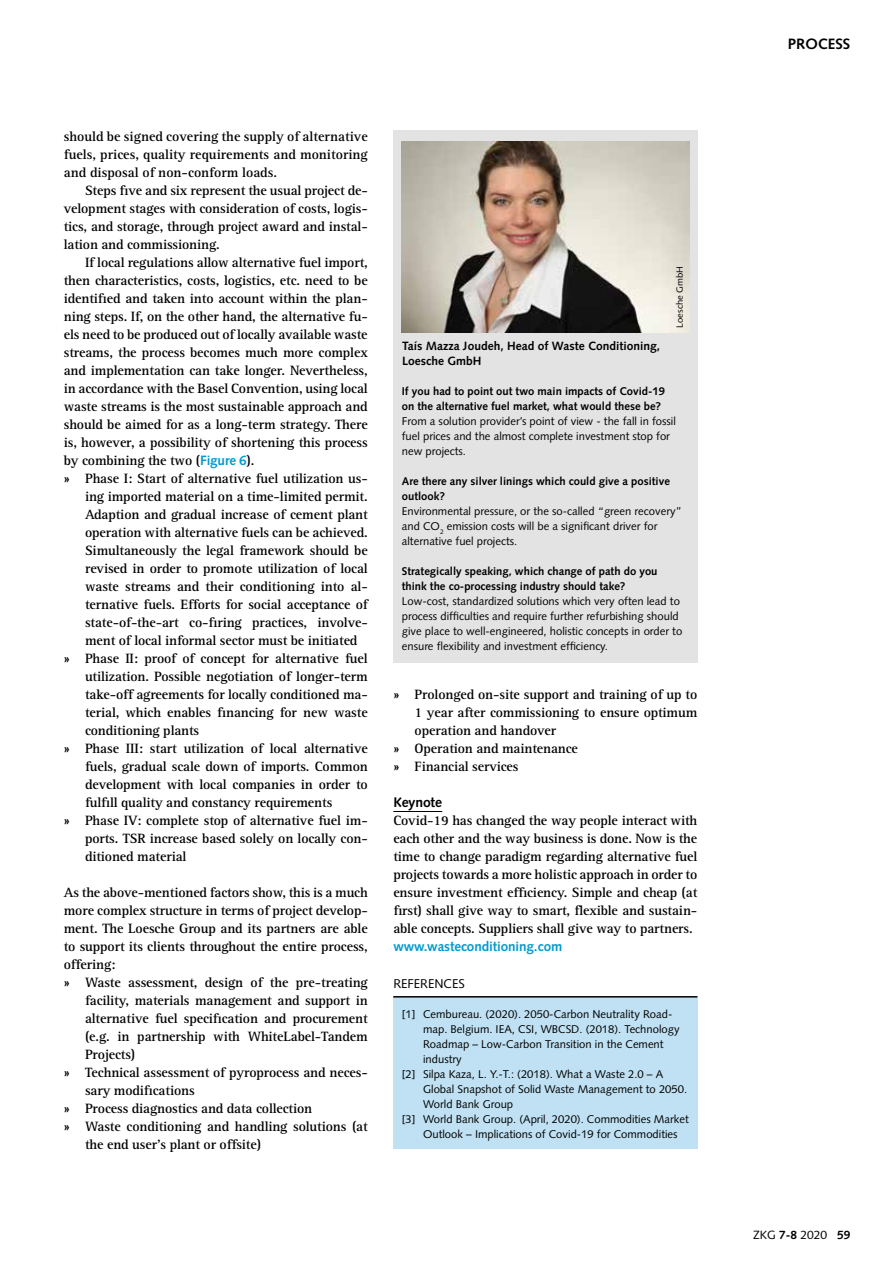
<style>
.page{position:relative;width:893px;height:1263px;background:#fff}
.page>*{position:absolute;margin:0;border:0;box-sizing:border-box;transform-origin:0 0}
.t1{font:700 15px "Syntax LT Std";color:#000}
.t2{font:700 13.95px/18px "Rotis Serif Std";letter-spacing:-.01em;color:#000;text-align:justify}
.t3{font:700 13.95px "Syntax LT Std";letter-spacing:-.01em;color:#000}
.t4{font:700 13.5px "Syntax LT Std";letter-spacing:-.01em;color:#009bcf}
.t5{font:12.75px "Syntax LT Std";color:#000}
.t6{font:700 12px/14.4px "Syntax LT Std";color:#000}
.t7{font:12px "Syntax LT Std";color:#000}
.t8{font:11.25px/15px "Syntax LT Std";color:#000}
.t9{font:700 11.25px/15px "Syntax LT Std";color:#000}
.t10{font:9px "Syntax LT Std";color:#000;scale:1.05 1}
.s1{font-family:"Syntax LT Std";font-size:13.5px;color:#009bcf}
.s2{font-weight:700}
</style>
<div class="page">
<div style="left:393px;top:131px;width:304px;height:532px;background:#e3e3e3"></div>
<div style="left:393px;top:996px;width:304px;height:153px;background:#c0e1f3"></div>
<hr style="left:393px;top:996px;width:304px;height:1px;background:#000">
<img style="left:402px;top:142px;width:288px;height:190px">
<hr style="left:393px;top:811px;width:49px;height:1px;background:#000">
<p class="t2" style="left:64px;top:128px;width:306px">should be signed covering the supply of alternative fuels, prices, quality requirements and monitoring and disposal of non-conform loads.</p>
<p class="t2" style="left:64px;top:182px;width:306px;text-indent:21px">Steps five and six represent the usual project de&shy;velopment stages with consideration of costs, logis&shy;tics, and storage, through project award and instal&shy;lation and commissioning.</p>
<p class="t2" style="left:85px;top:254px;width:284px">If local regulations allow alternative fuel import,</p>
<p class="t2" style="left:64px;top:272px;width:306px">then characteristics, costs, logistics, etc. need to be</p>
<p class="t2" style="left:64px;top:290px;width:306px">identified and taken into account within the plan-</p>
<p class="t2" style="left:64px;top:308px;width:306px">ning steps. If, on the other hand, the alternative fu-</p>
<p class="t2" style="left:64px;top:325px;width:305px">els need to be produced out of locally available waste</p>
<p class="t2" style="left:64px;top:343px;width:306px">streams, the process becomes much more complex</p>
<p class="t2" style="left:64px;top:361px;width:306px">and implementation can take longer. Nevertheless,</p>
<p class="t2" style="left:64px;top:379px;width:306px">in accordance with the Basel Convention, using local</p>
<p class="t2" style="left:64px;top:397px;width:305px">waste streams is the most sustainable approach and</p>
<p class="t2" style="left:64px;top:415px;width:306px">should be aimed for as a long-term strategy. There</p>
<p class="t2" style="left:64px;top:433px;width:306px">is, however, a possibility of shortening this process</p>
<p class="t2" style="left:64px;top:451px;width:192px">by combining the two (<span class="s1">Figure 6</span>).</p>
<p class="t2" style="left:64px;top:469px;width:306px">» Phase I: Start of alternative fuel utilization us-</p>
<p class="t2" style="left:85px;top:487px;width:284px">ing imported material on a time-limited permit.</p>
<p class="t2" style="left:85px;top:505px;width:284px">Adaption and gradual increase of cement plant</p>
<p class="t2" style="left:85px;top:523px;width:284px">operation with alternative fuels can be achieved.</p>
<p class="t2" style="left:85px;top:541px;width:284px">Simultaneously the legal framework should be</p>
<p class="t2" style="left:85px;top:559px;width:284px">revised in order to promote utilization of local</p>
<p class="t2" style="left:85px;top:577px;width:284px">waste streams and their conditioning into al-</p>
<p class="t2" style="left:85px;top:595px;width:284px">ternative fuels. Efforts for social acceptance of</p>
<p class="t2" style="left:85px;top:613px;width:284px">state-of-the-art co-firing practices, involve-</p>
<p class="t2" style="left:85px;top:631px;width:274px">ment of local informal sector must be initiated</p>
<p class="t2" style="left:64px;top:649px;width:305px">» Phase II: proof of concept for alternative fuel</p>
<p class="t2" style="left:85px;top:667px;width:284px">utilization. Possible negotiation of longer-term</p>
<p class="t2" style="left:85px;top:685px;width:284px">take-off agreements for locally conditioned ma-</p>
<p class="t2" style="left:85px;top:703px;width:284px">terial, which enables financing for new waste</p>
<p class="t2" style="left:85px;top:721px;width:116px">conditioning plants</p>
<p class="t2" style="left:64px;top:739px;width:306px">» Phase III: start utilization of local alternative</p>
<p class="t2" style="left:85px;top:757px;width:284px">fuels, gradual scale down of imports. Common</p>
<p class="t2" style="left:85px;top:775px;width:284px">development with local companies in order to</p>
<p class="t2" style="left:85px;top:793px;width:249px">fulfill quality and constancy requirements</p>
<p class="t2" style="left:64px;top:811px;width:306px">» Phase IV: complete stop of alternative fuel im-</p>
<p class="t2" style="left:85px;top:829px;width:284px">ports. TSR increase based solely on locally con-</p>
<p class="t2" style="left:85px;top:847px;width:103px">ditioned material</p>
<p class="t2" style="left:64px;top:883px;width:306px">As the above-mentioned factors show, this is a much</p>
<p class="t2" style="left:64px;top:901px;width:306px">more complex structure in terms of project develop-</p>
<p class="t2" style="left:64px;top:919px;width:306px">ment. The Loesche Group and its partners are able</p>
<p class="t2" style="left:64px;top:937px;width:305px">to support its clients throughout the entire process,</p>
<p class="t2" style="left:64px;top:955px;width:53px">offering:</p>
<p class="t2" style="left:64px;top:973px;width:306px">» Waste assessment, design of the pre-treating</p>
<p class="t2" style="left:85px;top:991px;width:284px">facility, materials management and support in</p>
<p class="t2" style="left:85px;top:1009px;width:284px">alternative fuel specification and procurement</p>
<p class="t2" style="left:85px;top:1027px;width:284px">(e.g. in partnership with WhiteLabel-Tandem</p>
<p class="t2" style="left:85px;top:1045px;width:52px">Projects)</p>
<p class="t2" style="left:64px;top:1063px;width:306px">» Technical assessment of pyroprocess and neces-</p>
<p class="t2" style="left:85px;top:1081px;width:111px">sary modifications</p>
<p class="t2" style="left:64px;top:1099px;width:250px">» Process diagnostics and data collection</p>
<p class="t2" style="left:64px;top:1117px;width:306px">» Waste conditioning and handling solutions (at</p>
<p class="t2" style="left:85px;top:1135px;width:178px">the end user’s plant or offsite)</p>
<p class="t6" style="left:402px;top:339px;width:259px">Taís Mazza Joudeh, Head of Waste Conditioning,<br>Loesche GmbH</p>
<p class="t10" style="left:674px;top:328px;width:60px;rotate:-90deg">Loesche GmbH</p>
<p class="t9" style="left:402px;top:384px;width:265px">If you had to point out two main impacts of Covid-19 on the alternative fuel market, what would these be?</p>
<p class="t8" style="left:402px;top:414px;width:276px">From a solution provider’s point of view - the fall in fossil fuel prices and the almost complete investment stop for new projects.</p>
<p class="t9" style="left:402px;top:474px;width:270px">Are there any silver linings which could give a positive outlook?</p>
<p class="t8" style="left:402px;top:504px;width:282px">Environmental pressure, or the so-called “green recovery” and CO<sub>2</sub> emission costs will be a significant driver for alternative fuel projects.</p>
<p class="t9" style="left:402px;top:564px;width:257px">Strategically speaking, which change of path do you think the co-processing industry should take?</p>
<p class="t8" style="left:402px;top:594px;width:282px">Low-cost, standardized solutions which very often lead to process difficulties and require further refurbishing should give place to well-engineered, holistic concepts in order to ensure flexibility and investment efficiency.</p>
<p class="t2" style="left:393px;top:685px;width:306px">» Prolonged on-site support and training of up to</p>
<p class="t2" style="left:415px;top:703px;width:284px">1 year after commissioning to ensure optimum</p>
<p class="t2" style="left:415px;top:721px;width:143px">operation and handover</p>
<p class="t2" style="left:393px;top:739px;width:186px">» Operation and maintenance</p>
<p class="t2" style="left:393px;top:757px;width:127px">» Financial services</p>
<p class="t3" style="left:393px;top:794px;width:50px">Keynote</p>
<p class="t2" style="left:393px;top:811px;width:306px">Covid-19 has changed the way people interact with each other and the way business is done. Now is the time to change paradigm regarding alternative fuel projects towards a more holistic approach in order to ensure investment efficiency. Simple and cheap (at first) shall give way to smart, flexible and sustain&shy;able concepts. Suppliers shall give way to partners.</p>
<p class="t4" style="left:393px;top:938px;width:171px">www.wasteconditioning.com</p>
<p class="t5" style="left:393px;top:976px;width:73px">REFERENCES</p>
<p class="t8" style="left:402px;top:1006px;width:272px">[1] Cembureau. (2020). 2050-Carbon Neutrality Road-</p>
<p class="t8" style="left:423px;top:1021px;width:258px">map. Belgium. IEA, CSI, WBCSD. (2018). Technology</p>
<p class="t8" style="left:423px;top:1036px;width:242px">Roadmap – Low-Carbon Transition in the Cement</p>
<p class="t8" style="left:423px;top:1051px;width:40px">industry</p>
<p class="t8" style="left:402px;top:1066px;width:263px">[2] Silpa Kaza, L. Y.-T.: (2018). What a Waste 2.0 – A</p>
<p class="t8" style="left:423px;top:1081px;width:266px">Global Snapshot of Solid Waste Management to 2050.</p>
<p class="t8" style="left:423px;top:1096px;width:92px">World Bank Group</p>
<p class="t8" style="left:402px;top:1111px;width:288px">[3] World Bank Group. (April, 2020). Commodities Market</p>
<p class="t8" style="left:423px;top:1126px;width:256px">Outlook – Implications of Covid-19 for Commodities</p>
<p class="t1" style="left:788px;top:35px;width:64px">PROCESS</p>
<p class="t7" style="left:753px;top:1227px;width:99px">ZKG <span class="s2">7-8</span> 2020 <span class="s2">59</span></p>
</div>
